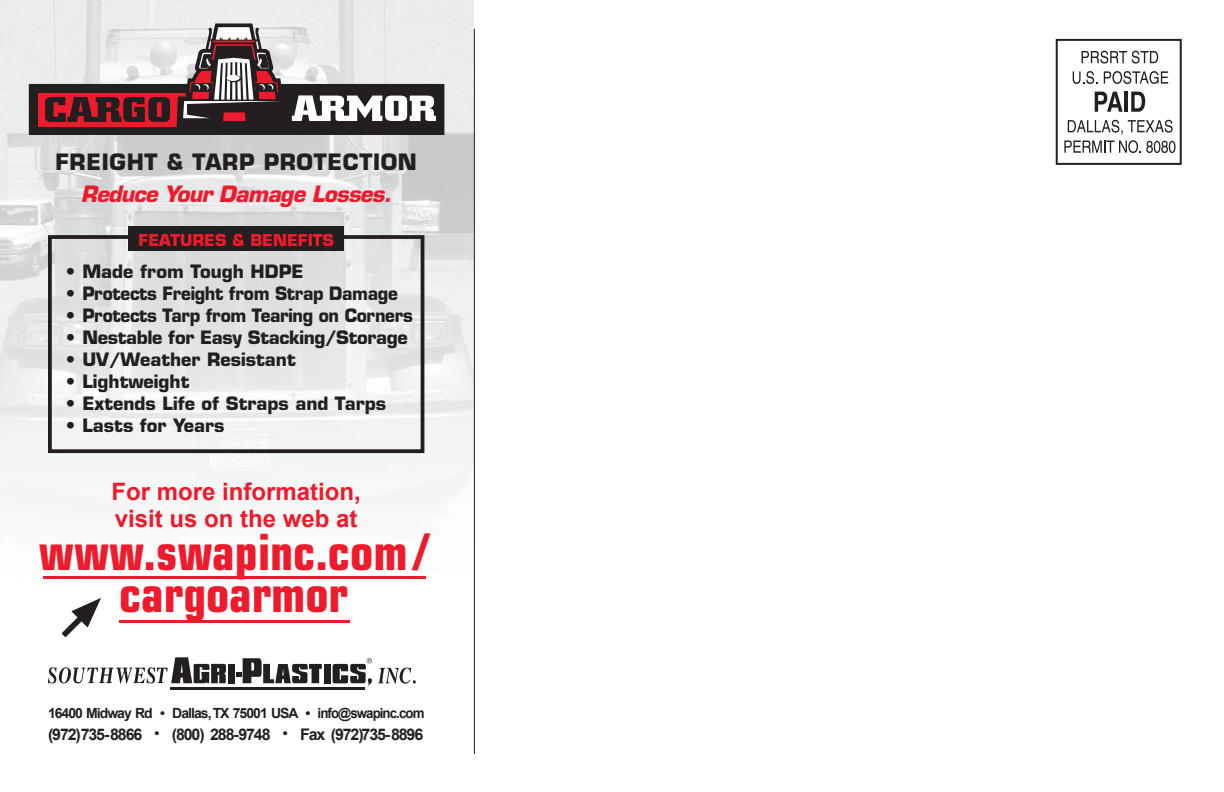
<style>
.page{position:relative;width:1224px;height:792px;background:#fff}
.page>*{position:absolute;margin:0;border:0;box-sizing:border-box;transform-origin:0 0}
.t1{font:700 condensed 50px/42.8px "Eurostile";color:#ee1b2c;text-align:center}
.t2{font:700 24px/27px "Arial";color:#ee1b2c}
.t3{font:italic 700 22px "Eurostile";letter-spacing:-.03em;color:#ee1b2c}
.t4{font:700 22px "Eurostile";letter-spacing:.03em;color:#231f20}
.t5{font:700 18px "Eurostile";letter-spacing:-.02em;color:#231f20}
.t6{font:700 18px "Eurostile";color:#231f20}
.t7{font:700 16px "Arial";letter-spacing:-.07em;color:#231f20}
.t8{font:700 16px "Eurostile";color:#ee1b2c}
.t9{font:700 14px "Arial";letter-spacing:-.07em;color:#231f20}
.s1{font-size:14px}
</style>
<div class="page">
<img style="left:0;top:0;width:474px;height:754px">
<hr style="left:474px;top:29px;width:1px;height:725px;background:#231f20">
<div style="left:1056px;top:39px;width:126px;height:126px;border:2px solid #231f20"></div>
<svg style="left:1082px;top:51px;width:76px;height:13px"></svg>
<svg style="left:1073px;top:71px;width:24px;height:13px"></svg>
<svg style="left:1104px;top:71px;width:64px;height:13px"></svg>
<svg style="left:1095px;top:92px;width:28px;height:20px"></svg>
<hr style="left:1125px;top:92px;width:3px;height:20px;background:#231f20">
<svg style="left:1131px;top:92px;width:14px;height:20px"></svg>
<svg style="left:1064px;top:120px;width:112px;height:33px"></svg>
<svg style="left:378px;top:668px;width:38px;height:16px"></svg>
<div style="left:228px;top:664px;width:7px;height:19px;background:#231f20"></div>
<hr style="left:171px;top:687px;width:194px;height:3px;background:#231f20">
<div style="left:324px;top:664px;width:6px;height:19px;background:#231f20"></div>
<svg style="left:48px;top:657px;width:178px;height:26px"></svg>
<svg style="left:236px;top:658px;width:86px;height:25px"></svg>
<svg style="left:333px;top:658px;width:39px;height:28px"></svg>
<div style="left:48px;top:235px;width:376px;height:218px;border:4px solid #231f20"></div>
<div style="left:128px;top:226px;width:216px;height:25px;background:#231f20"></div>
<div style="left:29px;top:84px;width:415px;height:51px;background:#231f20"></div>
<div style="left:38px;top:93px;width:155px;height:33px;background:#ee1b2c"></div>
<svg style="left:45px;top:22px;width:391px;height:105px"></svg>
<svg style="left:227px;top:75px;width:14px;height:7px"></svg>
<div style="left:227px;top:75px;width:13px;height:6px;background:#fff;border-radius:50%"></div>
<svg style="left:55px;top:591px;width:53px;height:53px"></svg>
<hr style="left:43px;top:576px;width:382px;height:3px;background:#ee1b2c">
<hr style="left:119px;top:620px;width:230px;height:2px;background:#ee1b2c">
<p class="t4" style="left:56px;top:148px;width:363px">FREIGHT &amp; TARP PROTECTION</p>
<p class="t3" style="left:81px;top:180px;width:312px">Reduce Your Damage Losses.</p>
<p class="t8" style="left:139px;top:230px;width:197px">FEATURES &amp; BENEFITS</p>
<p class="t6" style="left:65px;top:260px;width:240px">• Made from Tough HDPE</p>
<p class="t5" style="left:65px;top:282px;width:334px">• Protects Freight from Strap Damage</p>
<p class="t5" style="left:65px;top:304px;width:349px">• Protects Tarp from Tearing on Corners</p>
<p class="t5" style="left:65px;top:326px;width:344px">• Nestable for Easy Stacking/Storage</p>
<p class="t6" style="left:65px;top:348px;width:232px">• UV/Weather Resistant</p>
<p class="t6" style="left:65px;top:370px;width:126px">• Lightweight</p>
<p class="t6" style="left:65px;top:392px;width:323px">• Extends Life of Straps and Tarps</p>
<p class="t6" style="left:65px;top:414px;width:161px">• Lasts for Years</p>
<h2 class="t2" style="left:112px;top:478px;width:251px">For more information, visit us on the web at</h2>
<h1 class="t1" style="left:39px;top:530px;width:391px">www.swapinc.com/ cargoarmor</h1>
<p class="t9" style="left:48px;top:704px;width:378px">16400 Midway Rd • Dallas,TX 75001 USA • info@swapinc.com</p>
<p class="t7" style="left:48px;top:724px;width:377px">(972)735-8866 <span class="s1">•</span> (800) 288-9748 <span class="s1">•</span> Fax (972)735-8896</p>
</div>
